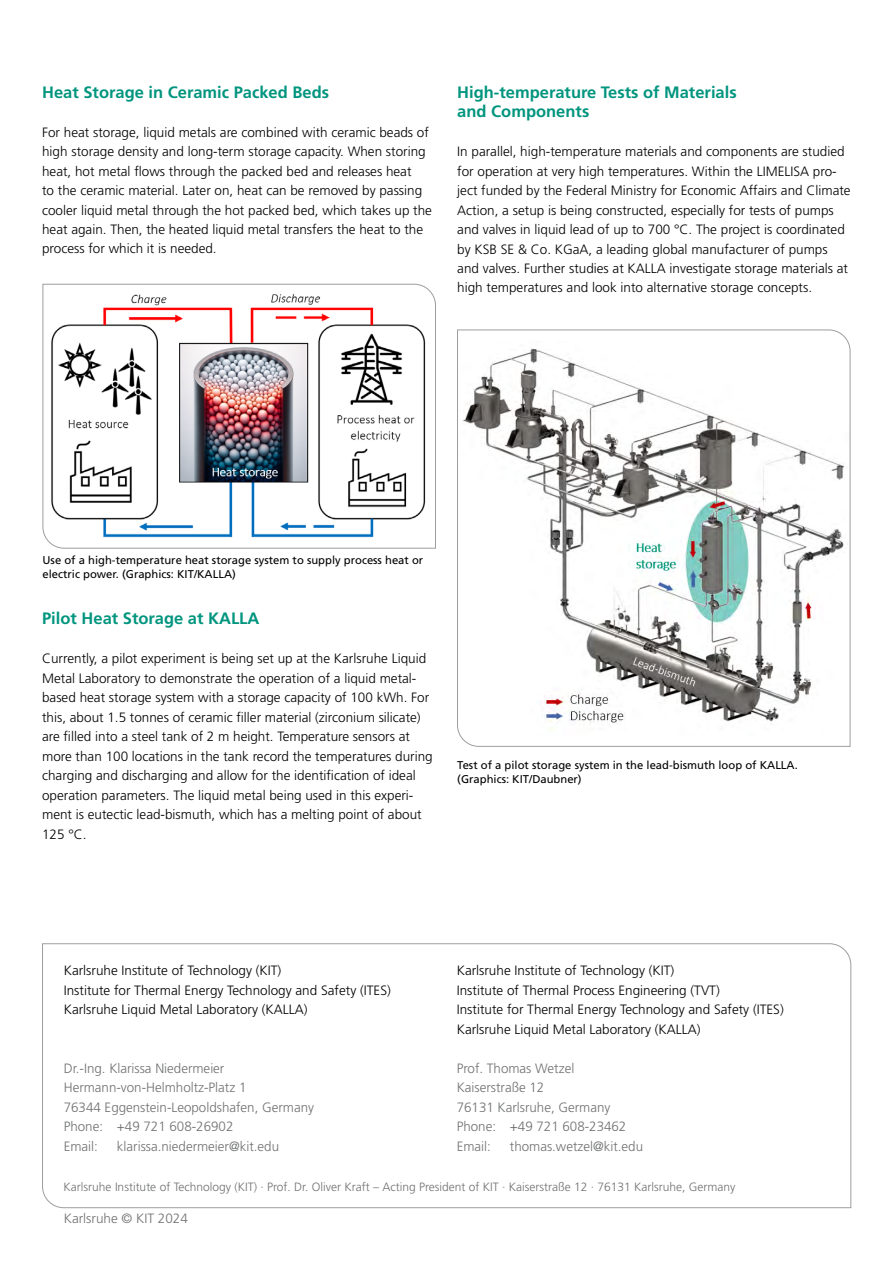
<style>
.page{position:relative;width:893px;height:1263px;background:#fff}
.page>*{position:absolute;margin:0;border:0;box-sizing:border-box;transform-origin:0 0}
.Zwischentitel{font:700 16.5px/19.5px "Frutiger LT Std";color:#00957e}
.Kontakt{font:300 13.5px/19.5px "Frutiger LT Std";color:#000}
.Kontakt-2{font:300 13.5px "Frutiger LT Std";color:#707172}
.t1{font:300 12px "Frutiger LT Std";color:#707172}
.t2{font:11.25px/13.5px "Frutiger LT Std";color:#000}
</style>
<div class="page">
<svg style="left:42px;top:943px;width:810px;height:265px"></svg>
<svg style="left:457px;top:329px;width:394px;height:418px"></svg>
<svg style="left:42px;top:283px;width:394px;height:266px"></svg>
<p class="Zwischentitel" style="left:42px;top:82px;width:289px">Heat Storage in Ceramic Packed Beds</p>
<p class="Kontakt" style="left:42px;top:122px;width:391px">For heat storage, liquid metals are combined with ceramic beads of high storage density and long-term storage capacity. When storing heat, hot metal flows through the packed bed and releases heat<br>to the ceramic material. Later on, heat can be removed by passing cooler liquid metal through the hot packed bed, which takes up the heat again. Then, the heated liquid metal transfers the heat to the process for which it is needed.</p>
<p class="Zwischentitel" style="left:457px;top:82px;width:281px">High-temperature Tests of Materials and Components</p>
<p class="Kontakt" style="left:457px;top:142px;width:395px">In parallel, high-temperature materials and components are studied for operation at very high temperatures. Within the LIMELISA pro&shy;ject funded by the Federal Ministry for Economic Affairs and Climate Action, a setup is being constructed, especially for tests of pumps and valves in liquid lead of up to 700 °C. The project is coordinated by KSB SE &amp; Co. KGaA, a leading global manufacturer of pumps and valves. Further studies at KALLA investigate storage materials at high temperatures and look into alternative storage concepts.</p>
<p class="t2" style="left:43px;top:554px;width:382px">Use of a high-temperature heat storage system to supply process heat or electric power. (Graphics: KIT/KALLA)</p>
<p class="Zwischentitel" style="left:42px;top:609px;width:219px">Pilot Heat Storage at KALLA</p>
<p class="Kontakt" style="left:42px;top:649px;width:392px">Currently, a pilot experiment is being set up at the Karlsruhe Liquid Metal Laboratory to demonstrate the operation of a liquid metal&shy;based heat storage system with a storage capacity of 100 kWh. For this, about 1.5 tonnes of ceramic filler material (zirconium silicate) are filled into a steel tank of 2 m height. Temperature sensors at more than 100 locations in the tank record the temperatures during charging and discharging and allow for the identification of ideal operation parameters. The liquid metal being used in this experi&shy;ment is eutectic lead-bismuth, which has a melting point of about 125 °C.</p>
<p class="t2" style="left:457px;top:759px;width:342px">Test of a pilot storage system in the lead-bismuth loop of KALLA. (Graphics: KIT/Daubner)</p>
<p class="Kontakt" style="left:64px;top:961px;width:329px">Karlsruhe Institute of Technology (KIT)<br>Institute for Thermal Energy Technology and Safety (ITES)<br>Karlsruhe Liquid Metal Laboratory (KALLA)</p>
<p class="Kontakt-2" style="left:64px;top:1060px;width:162px">Dr.-Ing. Klarissa Niedermeier</p>
<p class="Kontakt-2" style="left:64px;top:1080px;width:184px">Hermann-von-Helmholtz-Platz 1</p>
<p class="Kontakt-2" style="left:64px;top:1099px;width:252px">76344 Eggenstein-Leopoldshafen, Germany</p>
<p class="Kontakt-2" style="left:64px;top:1119px;width:171px">Phone: +49 721 608-26902</p>
<p class="Kontakt-2" style="left:64px;top:1138px;width:36px">Email:</p>
<p class="Kontakt-2" style="left:117px;top:1138px;width:164px">klarissa.niedermeier@kit.edu</p>
<p class="Kontakt" style="left:457px;top:961px;width:329px">Karlsruhe Institute of Technology (KIT)<br>Institute of Thermal Process Engineering (TVT)<br>Institute for Thermal Energy Technology and Safety (ITES)<br>Karlsruhe Liquid Metal Laboratory (KALLA)</p>
<p class="Kontakt-2" style="left:457px;top:1060px;width:119px">Prof. Thomas Wetzel</p>
<p class="Kontakt-2" style="left:457px;top:1080px;width:89px">Kaiserstraße 12</p>
<p class="Kontakt-2" style="left:457px;top:1099px;width:155px">76131 Karlsruhe, Germany</p>
<p class="Kontakt-2" style="left:457px;top:1119px;width:171px">Phone: +49 721 608-23462</p>
<p class="Kontakt-2" style="left:457px;top:1138px;width:36px">Email:</p>
<p class="Kontakt-2" style="left:510px;top:1138px;width:135px">thomas.wetzel@kit.edu</p>
<p class="t1" style="left:64px;top:1180px;width:673px">Karlsruhe Institute of Technology (KIT) ∙ Prof. Dr. Oliver Kraft – Acting President of KIT ∙ Kaiserstraße 12 ∙ 76131 Karlsruhe, Germany</p>
<p class="Kontakt-2" style="left:64px;top:1210px;width:126px">Karlsruhe © KIT 2024</p>
</div>
